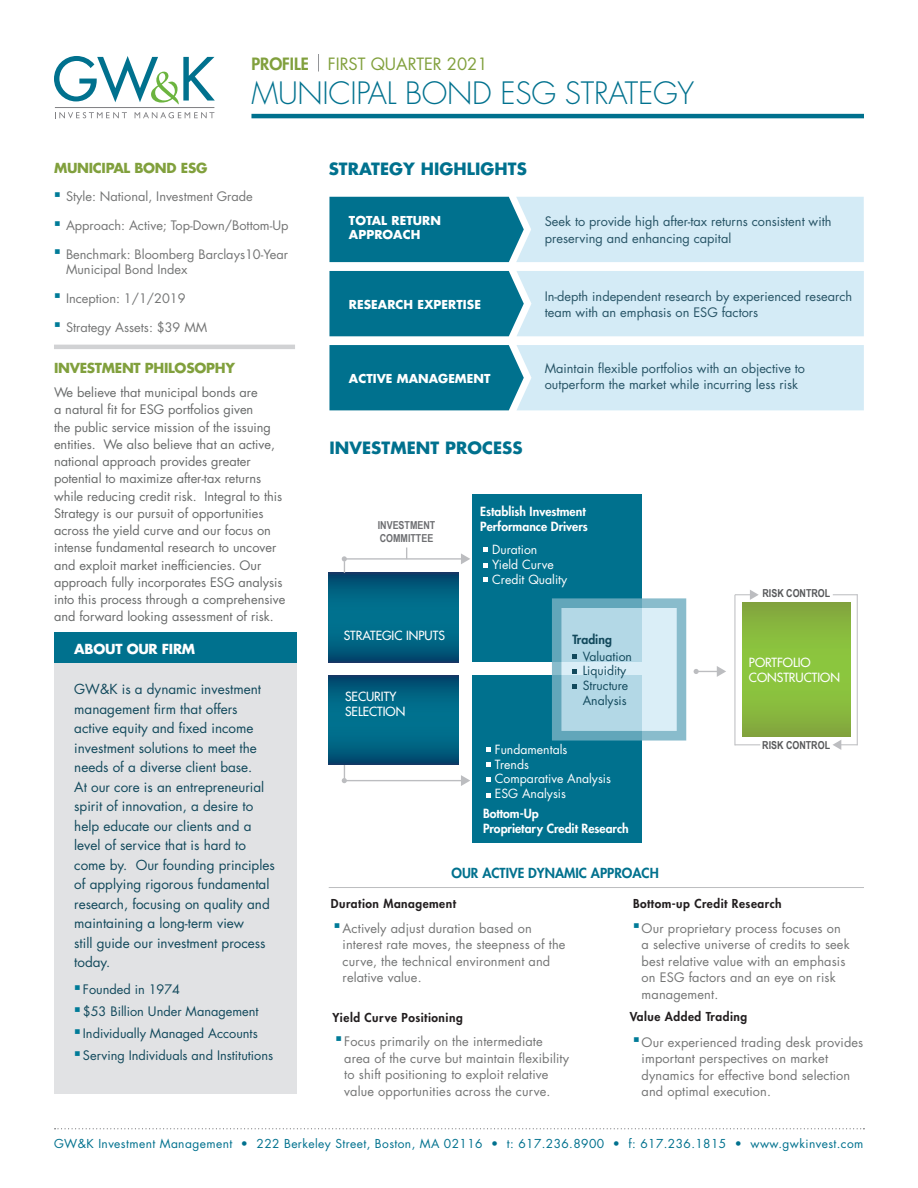
<style>
.page{position:relative;width:918px;height:1188px;background:#fff}
.page>*{position:absolute;margin:0;border:0;box-sizing:border-box;transform-origin:0 0}
.t1{font:300 30px "Futura Std";letter-spacing:-.01em;color:#00718e}
.Section_Title{font:700 16.5px "Futura Std";letter-spacing:.005em;color:#00718e}
.t2{font:16.5px "Futura Std";color:#81a03d}
.t3{font:13.5px/19.5px "Futura Std";color:#12495c}
.Section_Title-2{font:700 13.5px "Futura Std";letter-spacing:-.02em;color:#81a03d}
.Heading{font:800 13.5px "Futura Std";color:#00718e}
.t4{font:700 13.5px "Futura Std";letter-spacing:-.02em;color:#fff}
.t5{font:12.75px/16.5px "Futura Std";letter-spacing:.01em;color:#747575}
.Section_Title-3{font:12.75px/17.2px "Futura Std";color:#686a6a}
.Paragraph_Text{font:12.75px/16.5px "Futura Std";color:#275466}
.t6{font:12.75px "Futura Std";color:#12495c}
.t7{font:12.3px/14.9px "Futura Std";color:#fff}
.t8{font:800 12.3px/14.9px "Futura Std";color:#fff}
.t9{font:500 12.3px/14.9px "Futura Std";color:#fff}
.t10{font:12.3px/14.9px "Futura Std";color:#12495c}
.t11{font:12px "Futura Std";letter-spacing:.035em;color:#00718e}
.t12{font:800 12px "Futura Std";letter-spacing:.04em;color:#231f20}
.t13{font:700 12px "Futura Std";letter-spacing:.005em;color:#fff}
.t14{font:700 10.95px "Arial Narrow";color:#57585a}
.t15{font:700 10.95px/13.2px "Arial Narrow";color:#6c6d70}
.s1{font-weight:800}
</style>
<div class="page">
<svg style="left:318px;top:54px;width:1px;height:18px"></svg>
<div style="left:54px;top:633px;width:242px;height:30px;background:#00718e"></div>
<div style="left:54px;top:663px;width:242px;height:431px;background:#e1e2e4"></div>
<svg style="left:54px;top:56px;width:161px;height:48px"></svg>
<svg style="left:55px;top:112px;width:72px;height:6px"></svg>
<svg style="left:135px;top:112px;width:79px;height:6px"></svg>
<hr style="left:55px;top:107px;width:159px;height:1px;background:#808083">
<hr style="left:251px;top:114px;width:613px;height:4px;background:#00718e">
<svg style="left:55px;top:1128px;width:809px;height:1px"></svg>
<hr style="left:54px;top:345px;width:241px;height:4px;background:#d1d2d4">
<hr style="left:344px;top:780px;width:119px;height:1px;background:#bcbdc0">
<svg style="left:342px;top:765px;width:5px;height:18px"></svg>
<svg style="left:461px;top:775px;width:9px;height:11px"></svg>
<svg style="left:329px;top:675px;width:130px;height:90px;background:#016081"></svg>
<div style="left:473px;top:675px;width:169px;height:168px;background:#00718e"></div>
<svg style="left:486px;top:747px;width:4px;height:4px"></svg>
<svg style="left:486px;top:762px;width:4px;height:5px"></svg>
<svg style="left:486px;top:777px;width:4px;height:5px"></svg>
<svg style="left:329px;top:573px;width:130px;height:89px;background:#006181"></svg>
<hr style="left:344px;top:558px;width:119px;height:2px;background:#bcbdc0">
<svg style="left:342px;top:556px;width:5px;height:17px"></svg>
<svg style="left:461px;top:553px;width:9px;height:11px"></svg>
<div style="left:473px;top:494px;width:169px;height:167px;background:#00718e"></div>
<svg style="left:742px;top:603px;width:108px;height:133px;background:#88b93d"></svg>
<svg style="left:483px;top:548px;width:4px;height:4px"></svg>
<svg style="left:483px;top:563px;width:4px;height:5px"></svg>
<svg style="left:483px;top:577px;width:4px;height:5px"></svg>
<svg style="left:694px;top:666px;width:32px;height:11px"></svg>
<svg style="left:833px;top:594px;width:24px;height:1px"></svg>
<svg style="left:735px;top:744px;width:25px;height:1px"></svg>
<hr style="left:857px;top:594px;width:1px;height:151px;background:#bcbdc0">
<svg style="left:833px;top:740px;width:25px;height:10px"></svg>
<svg style="left:735px;top:590px;width:24px;height:10px"></svg>
<hr style="left:734px;top:595px;width:1px;height:150px;background:#bcbdc0">
<svg style="left:563px;top:609px;width:112px;height:121px;background:#c1dfeb"></svg>
<div style="left:552px;top:598px;width:134px;height:143px;border:10px solid #74b0c3"></div>
<svg style="left:573px;top:654px;width:4px;height:5px"></svg>
<svg style="left:573px;top:670px;width:4px;height:4px"></svg>
<svg style="left:573px;top:684px;width:4px;height:5px"></svg>
<svg style="left:486px;top:793px;width:4px;height:4px"></svg>
<hr style="left:329px;top:887px;width:535px;height:1px;background:#bcbdc0">
<svg style="left:329px;top:345px;width:535px;height:65px;background:#8ac0d1"></svg>
<svg style="left:329px;top:271px;width:535px;height:65px;background:#8ac0d1"></svg>
<svg style="left:329px;top:197px;width:535px;height:65px;background:#8ac0d1"></svg>
<p class="t2" style="left:251px;top:53px;width:238px"><span class="s1">PROFILE</span> FIRST QUARTER 2021</p>
<h1 class="t1" style="left:251px;top:75px;width:444px">MUNICIPAL BOND ESG STRATEGY</h1>
<p class="Section_Title-2" style="left:54px;top:159px;width:155px">MUNICIPAL BOND ESG</p>
<p class="t5" style="left:66px;top:189px;width:188px">Style: National, Investment Grade</p>
<p class="t5" style="left:66px;top:217px;width:224px">Approach: Active; Top-Down/Bottom-Up</p>
<p class="t5" style="left:66px;top:247px;width:224px;line-height:15.3px">Benchmark: Bloomberg Barclays10-Year<br>Municipal Bond Index</p>
<p class="t5" style="left:66px;top:290px;width:121px">Inception: 1/1/2019</p>
<p class="t5" style="left:66px;top:319px;width:143px">Strategy Assets: $39 MM</p>
<p class="Section_Title-2" style="left:54px;top:359px;width:182px">INVESTMENT PHILOSOPHY</p>
<p class="Section_Title-3" style="left:54px;top:384px;width:233px">We believe that municipal bonds are<br>a natural fit for ESG portfolios given<br>the public service mission of the issuing entities. We also believe that an active, national approach provides greater potential to maximize after-tax returns while reducing credit risk. Integral to this Strategy is our pursuit of opportunities across the yield curve and our focus on intense fundamental research to uncover and exploit market inefficiencies. Our approach fully incorporates ESG analysis into this process through a comprehensive and forward looking assessment of risk.</p>
<p class="t4" style="left:74px;top:640px;width:122px">ABOUT OUR FIRM</p>
<p class="t3" style="left:74px;top:680px;width:202px">GW&amp;K is a dynamic investment management firm that offers active equity and fixed income investment solutions to meet the needs of a diverse client base.<br>At our core is an entrepreneurial spirit of innovation, a desire to help educate our clients and a level of service that is hard to come by. Our founding principles of applying rigorous fundamental research, focusing on quality and maintaining a long-term view<br>still guide our investment process today.</p>
<p class="t6" style="left:74px;top:981px;width:107px"><sup>○</sup> Founded in 1974</p>
<p class="t6" style="left:74px;top:1004px;width:186px"><sup>○</sup> $53 Billion Under Management</p>
<p class="t6" style="left:74px;top:1026px;width:185px"><sup>○</sup> Individually Managed Accounts</p>
<p class="t6" style="left:74px;top:1048px;width:200px"><sup>○</sup> Serving Individuals and Institutions</p>
<p class="Section_Title" style="left:329px;top:158px;width:200px">STRATEGY HIGHLIGHTS</p>
<p class="t13" style="left:349px;top:212px;width:94px">TOTAL RETURN</p>
<p class="t13" style="left:349px;top:227px;width:73px">APPROACH</p>
<p class="t13" style="left:349px;top:296px;width:134px">RESEARCH EXPERTISE</p>
<p class="t13" style="left:349px;top:370px;width:143px">ACTIVE MANAGEMENT</p>
<p class="Paragraph_Text" style="left:545px;top:214px;width:288px">Seek to provide high after-tax returns consistent with preserving and enhancing capital</p>
<p class="Paragraph_Text" style="left:545px;top:288px;width:309px">In-depth independent research by experienced research team with an emphasis on ESG factors</p>
<p class="Paragraph_Text" style="left:545px;top:360px;width:262px">Maintain flexible portfolios with an objective to outperform the market while incurring less risk</p>
<p class="Section_Title" style="left:329px;top:437px;width:195px">INVESTMENT PROCESS</p>
<p class="t15" style="left:378px;top:518px;width:59px">INVESTMENT<br>COMMITTEE</p>
<p class="t9" style="left:344px;top:628px;width:103px">STRATEGIC INPUTS</p>
<p class="t9" style="left:345px;top:689px;width:62px">SECURITY<br>SELECTION</p>
<p class="t8" style="left:480px;top:504px;width:109px">Establish Investment<br>Performance Drivers</p>
<p class="t7" style="left:492px;top:542px;width:77px">Duration<br>Yield Curve<br>Credit Quality</p>
<p class="t10" style="left:583px;top:631px;width:51px;line-height:16.6px;text-indent:-10px"><span class="s1">Trading<br></span>Valuation</p>
<p class="t10" style="left:583px;top:664px;width:47px">Liquidity<br>Structure<br>Analysis</p>
<p class="t7" style="left:495px;top:742px;width:118px">Fundamentals<br>Trends<br>Comparative Analysis<br>ESG Analysis</p>
<p class="t8" style="left:483px;top:806px;width:147px">Bottom-Up<br>Proprietary Credit Research</p>
<p class="Heading" style="left:451px;top:864px;width:209px">OUR ACTIVE DYNAMIC APPROACH</p>
<p class="t14" style="left:762px;top:585px;width:69px">RISK CONTROL</p>
<p class="t9" style="left:749px;top:655px;width:93px">PORTFOLIO<br>CONSTRUCTION</p>
<p class="t14" style="left:762px;top:737px;width:69px">RISK CONTROL</p>
<p class="t12" style="left:331px;top:896px;width:127px">Duration Management</p>
<p class="t12" style="left:633px;top:896px;width:150px">Bottom-up Credit Research</p>
<p class="t5" style="left:343px;top:920px;width:224px">Actively adjust duration based on interest rate moves, the steepness of the curve, the technical environment and relative value.</p>
<p class="t5" style="left:642px;top:920px;width:210px">Our proprietary process focuses on a selective universe of credits to seek best relative value with an emphasis on ESG factors and an eye on risk management.</p>
<p class="t12" style="left:332px;top:1010px;width:132px">Yield Curve Positioning</p>
<p class="t12" style="left:630px;top:1009px;width:119px">Value Added Trading</p>
<p class="t5" style="left:344px;top:1033px;width:226px">Focus primarily on the intermediate area of the curve but maintain flexibility to shift positioning to exploit relative value opportunities across the curve.</p>
<p class="t5" style="left:642px;top:1034px;width:223px">Our experienced trading desk provides important perspectives on market dynamics for effective bond selection and optimal execution.</p>
<p class="t11" style="left:54px;top:1136px;width:811px">GW&amp;K Investment Management • 222 Berkeley Street, Boston, MA 02116 • t: 617.236.8900 • f: 617.236.1815 • www.gwkinvest.com</p>
</div>
